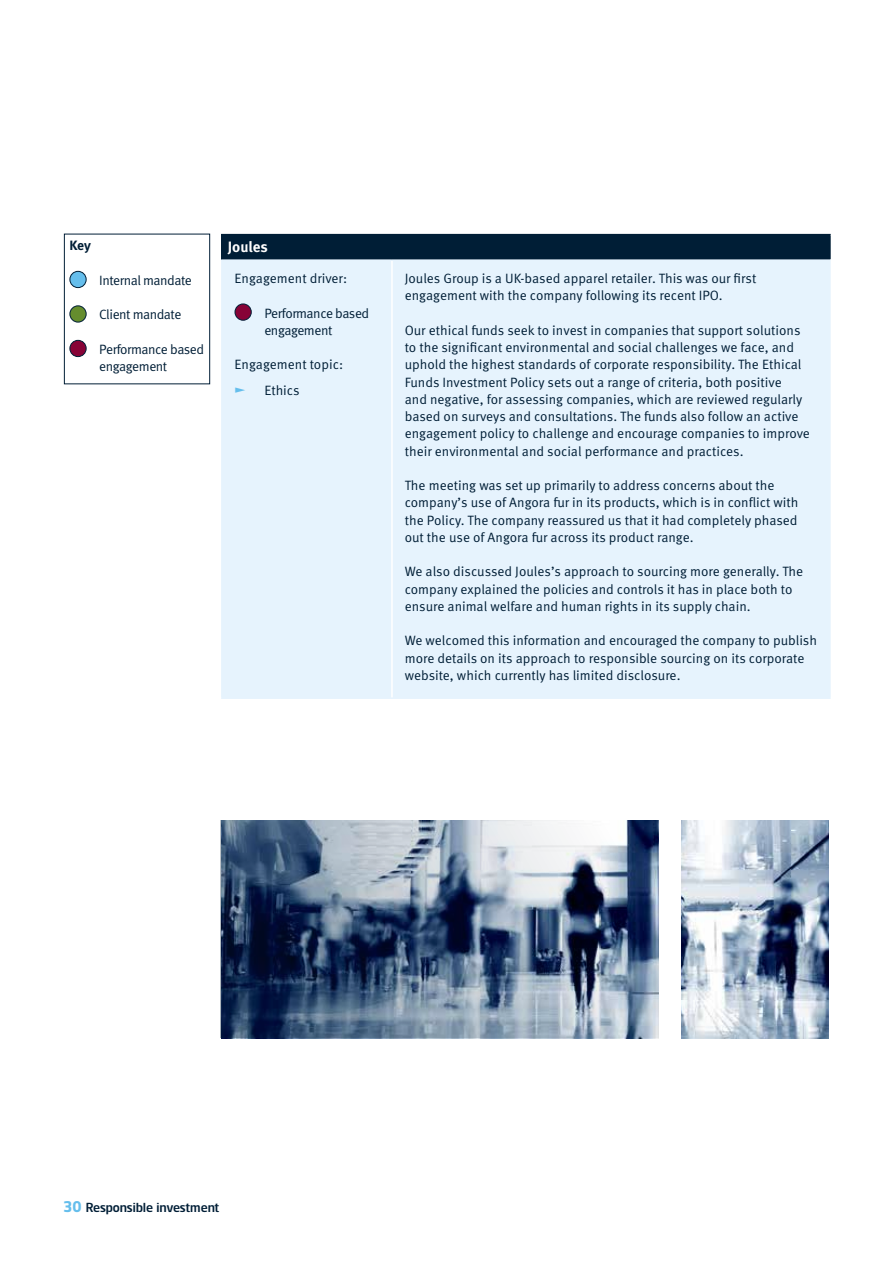
<style>
.page{position:relative;width:893px;height:1263px;background:#fff}
.page>*{position:absolute;margin:0;border:0;box-sizing:border-box;transform-origin:0 0}
.t1{font:700 15px "Meta Standard Life Pro TF";color:#fff}
.t2{font:13.5px/17.2px "Meta Standard Life Pro TF Norm";color:#001e36}
.t3{font:13.5px/17.2px "Meta Standard Life Pro TF Norm";letter-spacing:-.035em;color:#001e36}
.t4{font:700 13.5px "Meta Standard Life Pro TF";color:#001e36}
.t5{font:12.75px "Standard Life";color:#001e36}
.s1{font-family:"Standard Life";color:#65beec}
.s2{font-weight:700;font-size:15px;color:#65beec}
</style>
<div class="page">
<div style="left:222px;top:235px;width:608px;height:25px;background:#001e36"></div>
<div style="left:223px;top:261px;width:606px;height:436px;background:#e6f3fd"></div>
<hr style="left:221px;top:234px;width:171px;height:1px;background:#001e36">
<hr style="left:221px;top:235px;width:2px;height:24px;background:#001e36">
<hr style="left:392px;top:234px;width:439px;height:1px;background:#001e36">
<hr style="left:829px;top:235px;width:2px;height:24px;background:#001e36">
<hr style="left:221px;top:259px;width:171px;height:2px;background:#e6f3fd">
<hr style="left:221px;top:261px;width:2px;height:436px;background:#e6f3fd">
<hr style="left:392px;top:259px;width:439px;height:2px;background:#e6f3fd">
<hr style="left:829px;top:261px;width:2px;height:436px;background:#e6f3fd">
<hr style="left:221px;top:697px;width:171px;height:2px;background:#e6f3fd">
<hr style="left:392px;top:697px;width:439px;height:2px;background:#e6f3fd">
<hr style="left:391px;top:261px;width:2px;height:436px;background:#fff">
<div style="left:235px;top:304px;width:16px;height:16px;background:#870337;border-radius:50%"></div>
<div style="left:235px;top:304px;width:17px;height:17px;border:1px solid #001e36;border-radius:50%"></div>
<svg style="left:221px;top:820px;width:608px;height:218px;background:#76879e"></svg>
<div style="left:659px;top:788px;width:22px;height:282px;background:#fff"></div>
<div style="left:70px;top:271px;width:16px;height:17px;background:#65beec;border-radius:50%"></div>
<div style="left:70px;top:271px;width:17px;height:17px;border:1px solid #001e36;border-radius:50%"></div>
<div style="left:70px;top:306px;width:16px;height:16px;background:#658d2e;border-radius:50%"></div>
<div style="left:70px;top:305px;width:17px;height:17px;border:1px solid #001e36;border-radius:50%"></div>
<div style="left:70px;top:340px;width:16px;height:17px;background:#870337;border-radius:50%"></div>
<div style="left:70px;top:340px;width:17px;height:17px;border:1px solid #001e36;border-radius:50%"></div>
<div style="left:64px;top:234px;width:146px;height:150px;border:1px solid #001e36"></div>
<p class="t4" style="left:70px;top:235px;width:23px">Key</p>
<p class="t3" style="left:99px;top:271px;width:94px">Internal mandate</p>
<p class="t3" style="left:99px;top:305px;width:84px">Client mandate</p>
<p class="t3" style="left:99px;top:340px;width:106px">Performance based engagement</p>
<p class="t1" style="left:228px;top:235px;width:42px">Joules</p>
<p class="t2" style="left:235px;top:269px;width:114px">Engagement driver:</p>
<p class="t3" style="left:264px;top:303px;width:106px">Performance based engagement</p>
<p class="t2" style="left:235px;top:351px;width:110px;line-height:25.8px">Engagement topic: <span class="s1">¬</span> Ethics</p>
<p class="t2" style="left:405px;top:269px;width:353px">Joules Group is a UK-based apparel retailer. This was our first engagement with the company following its recent IPO.</p>
<p class="t2" style="left:405px;top:321px;width:407px">Our ethical funds seek to invest in companies that support solutions to the significant environmental and social challenges we face, and uphold the highest standards of corporate responsibility. The Ethical Funds Investment Policy sets out a range of criteria, both positive<br>and negative, for assessing companies, which are reviewed regularly based on surveys and consultations. The funds also follow an active engagement policy to challenge and encourage companies to improve their environmental and social performance and practices.</p>
<p class="t2" style="left:405px;top:476px;width:395px">The meeting was set up primarily to address concerns about the company’s use of Angora fur in its products, which is in conflict with the Policy. The company reassured us that it had completely phased out the use of Angora fur across its product range.</p>
<p class="t2" style="left:405px;top:562px;width:400px">We also discussed Joules’s approach to sourcing more generally. The company explained the policies and controls it has in place both to ensure animal welfare and human rights in its supply chain.</p>
<p class="t2" style="left:405px;top:631px;width:414px">We welcomed this information and encouraged the company to publish more details on its approach to responsible sourcing on its corporate website, which currently has limited disclosure.</p>
<p class="t5" style="left:64px;top:1200px;width:157px"><span class="s2">30</span> Responsible investment</p>
</div>
